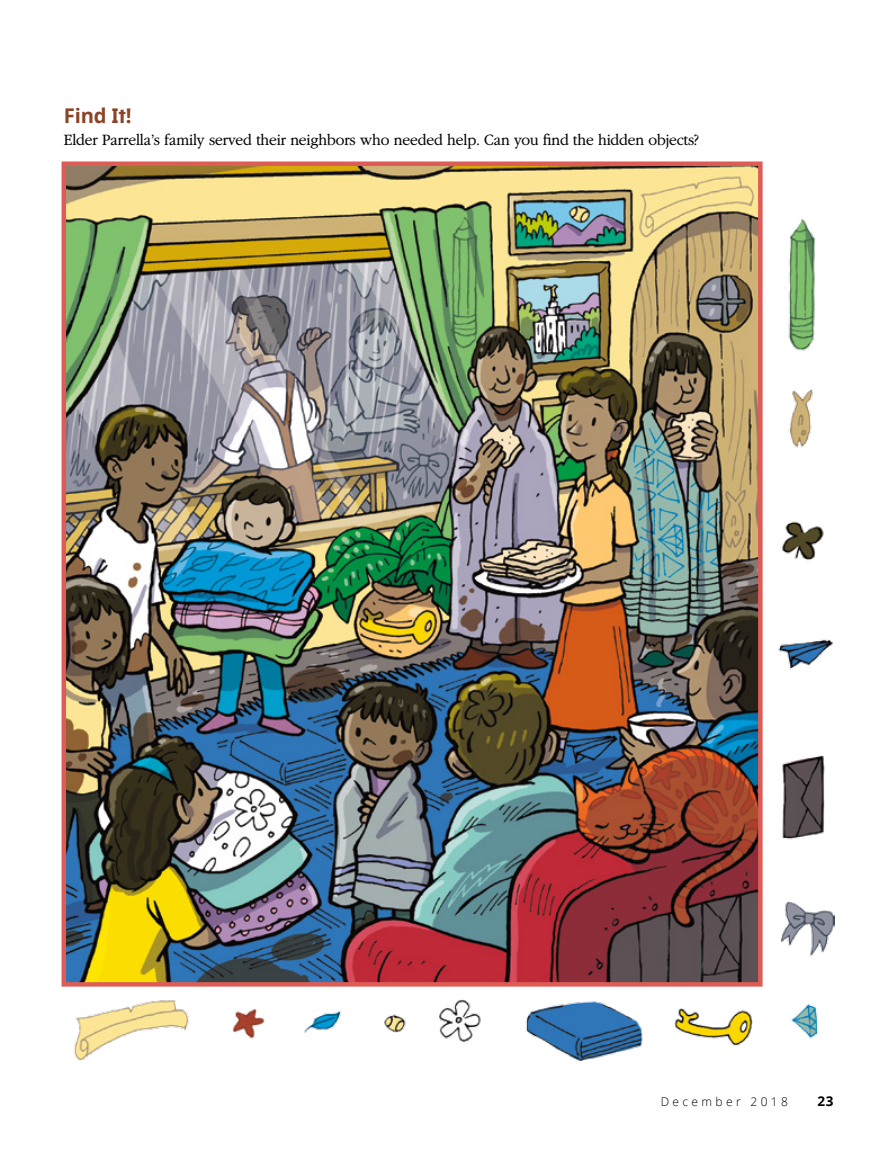
<style>
.page{position:relative;width:893px;height:1161px;background:#fff}
.page>*{position:absolute;margin:0;border:0;box-sizing:border-box;transform-origin:0 0}
.TOPIC-1_title{font:20.25px "Dots Solid lds Lat Bold";letter-spacing:-.01em;color:#8a4327}
.ARTCL_para_regular{font:300 16.5px "Garamondlds Lat Plus";letter-spacing:-.01em;color:#000;scale:.95 1}
.Folio_R{font:13.5px "Dots Solid lds Lat Bold";color:#000}
.Folio_R-2{font:300 12px "Dots Solidlds Lat";letter-spacing:.28em;color:#000}
</style>
<div class="page">
<img style="left:61px;top:161px;width:774px;height:900px">
<img style="left:67px;top:166px;width:691px;height:815px">
<div style="left:62px;top:161px;width:701px;height:825px;border:4px solid #dd5d56"></div>
<p class="TOPIC-1_title" style="left:64px;top:100px;width:69px">Find It!</p>
<p class="ARTCL_para_regular" style="left:64px;top:128px;width:670px">Elder Parrella’s family served their neighbors who needed help. Can you find the hidden objects?</p>
<p class="Folio_R-2" style="left:661px;top:1092px;width:129px">December 2018</p>
<p class="Folio_R" style="left:817px;top:1090px;width:18px">23</p>
</div>
